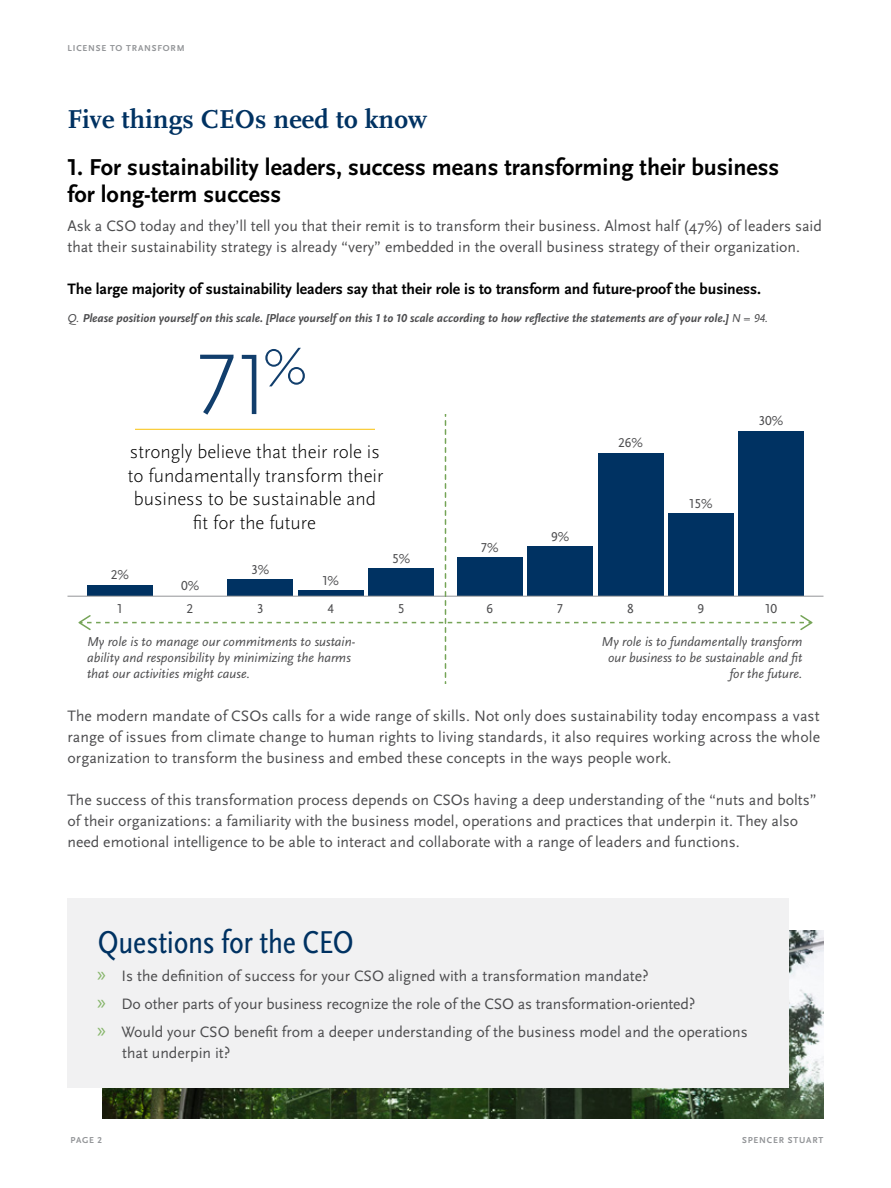
<style>
.page{position:relative;width:891px;height:1188px;background:#fff}
.page>*{position:absolute;margin:0;border:0;box-sizing:border-box;transform-origin:0 0}
.t1{font:300 90px "Scala Sans Pro";color:#113e6c}
.t2{font:condensed 33px "Scala Sans Pro";letter-spacing:-.01em;color:#003262}
.t3{font:700 27px "Scala Pro";letter-spacing:.005em;color:#003262}
.t4{font:italic 24px/28.8px "Scala Sans Pro";color:#4d4d4f}
.t5{font:700 24px/27px "Scala Sans Pro";color:#000}
.t6{font:300 19.5px/23.4px "Scala Sans Pro";color:#000;text-align:center}
.t7{font:15.75px/21px "Scala Sans Pro";color:#4d4d4f}
.t8{font:700 15.75px "Scala Sans Pro";color:#000}
.t9{font:italic 13.5px/16.2px "Scala Sans Pro";color:#4d4d4f}
.t10{font:13.5px "Scala Sans Pro";color:#4d4d4f}
.t11{font:italic 700 12px "Scala Sans Pro";color:#4d4d4f}
.t12{font:700 9px "Scala Sans Pro";letter-spacing:.09em;color:#939598}
.s1{font-weight:400}
.s2{font-family:"Myriad Pro";font-size:21px;color:#86b56a}
</style>
<div class="page">
<hr style="left:68px;top:596px;width:756px;height:1px;background:#939598">
<svg style="left:78px;top:414px;width:735px;height:270px"></svg>
<img style="left:102px;top:930px;width:721px;height:189px">
<div style="left:68px;top:898px;width:721px;height:190px;background:#f1f1f2"></div>
<hr style="left:135px;top:429px;width:240px;height:1px;background:#fac826">
<p class="t12" style="left:68px;top:43px;width:119px">License to Transform</p>
<h3 class="t3" style="left:68px;top:103px;width:361px">Five things CEOs need to know</h3>
<h3 class="t5" style="left:68px;top:154px;width:713px">1. For sustainability leaders, success means transforming their business for long-t rm success</h3>
<p class="t7" style="left:68px;top:215px;width:756px">Ask a CSO today and they’ll tell you that their remit is to transform their business. Almost half (47%) of leaders said that their sustainability strategy is already “very” embedded in the overall business strategy of their organization.</p>
<p class="t8" style="left:68px;top:279px;width:695px">The large majority of sustainability leaders say that their role is to transform and future-proof the business.</p>
<p class="t11" style="left:68px;top:311px;width:702px"><span class="s1">Q.</span> Please position yourself on this scale. [Place yourself on this 1 to 10 scale according to how reflective the statements are of your role.] <span class="s1">N = 94.</span></p>
<h3 class="t4" style="left:94px;top:180px;width:380px">My role is to manage our commitments to sustainability and responsibility by minimizing the harms that our activities might cause.</h3>
<h1 class="t1" style="left:197px;top:334px;width:112px">71<sup>%</sup></h1>
<p class="t6" style="left:128px;top:440px;width:257px">strongly believe that their role is to fundamentally transform their business to be sustainable and fit for the future</p>
<p class="t10" style="left:111px;top:567px;width:20px">2%</p>
<p class="t10" style="left:181px;top:578px;width:20px">0%</p>
<p class="t10" style="left:252px;top:561px;width:19px">3%</p>
<p class="t10" style="left:322px;top:572px;width:18px">1%</p>
<p class="t10" style="left:392px;top:550px;width:20px">5%</p>
<p class="t10" style="left:481px;top:539px;width:19px">7%</p>
<p class="t10" style="left:551px;top:528px;width:20px">9%</p>
<p class="t10" style="left:618px;top:435px;width:26px">26%</p>
<p class="t10" style="left:689px;top:495px;width:25px">15%</p>
<p class="t10" style="left:759px;top:413px;width:26px">30%</p>
<p class="t10" style="left:117px;top:601px;width:7px">1</p>
<p class="t10" style="left:186px;top:601px;width:8px">2</p>
<p class="t10" style="left:257px;top:601px;width:8px">3</p>
<p class="t10" style="left:328px;top:601px;width:8px">4</p>
<p class="t10" style="left:398px;top:601px;width:8px">5</p>
<p class="t10" style="left:487px;top:601px;width:8px">6</p>
<p class="t10" style="left:557px;top:601px;width:7px">7</p>
<p class="t10" style="left:627px;top:601px;width:8px">8</p>
<p class="t10" style="left:697px;top:601px;width:8px">9</p>
<p class="t10" style="left:765px;top:601px;width:13px">10</p>
<p class="t9" style="left:87px;top:633px;width:270px">My role is to manage our commitments to sustain&shy;ability and responsibility by minimizing the harms that our activities might cause.</p>
<p class="t9" style="left:602px;top:633px;width:202px;text-align:right">My role is to fundamentally transform our business to be sustainable and fit for the future.</p>
<p class="t7" style="left:68px;top:705px;width:754px;text-align:justify">The modern mandate of CSOs calls for a wide range of skills. Not only does sustainability today encompass a vast range of issues from climate change to human rights to living standards, it also requires working across the whole organization to transform the business and embed these concepts in the ways people work.</p>
<p class="t7" style="left:68px;top:789px;width:751px">The success of this transformation process depends on CSOs having a deep understanding of the “nuts and bolts” of their organizations: a familiarity with the business model, operations and practices that underpin it. They also need emotional intelligence to be able to interact and collaborate with a range of leaders and functions.</p>
<h2 class="t2" style="left:98px;top:923px;width:257px">Questions for the CEO</h2>
<p class="t7" style="left:97px;top:962px;width:652px;line-height:27.8px"><span class="s2">»</span> Is the definition of success for your CSO aligned with a transformation mandate?<br><span class="s2">»</span> Do other parts of your business recognize the role of the CSO as transformation-oriented?<br><span class="s2">»</span> Would your CSO benefit from a deeper understanding of the business model and the operations</p>
<p class="t7" style="left:122px;top:1042px;width:110px">that underpin it?</p>
<p class="t12" style="left:70px;top:1135px;width:33px">PAGE 2</p>
<p class="t12" style="left:742px;top:1135px;width:19px">SPENCER</p>
<p class="t12" style="left:788px;top:1135px;width:37px">STUART</p>
</div>
